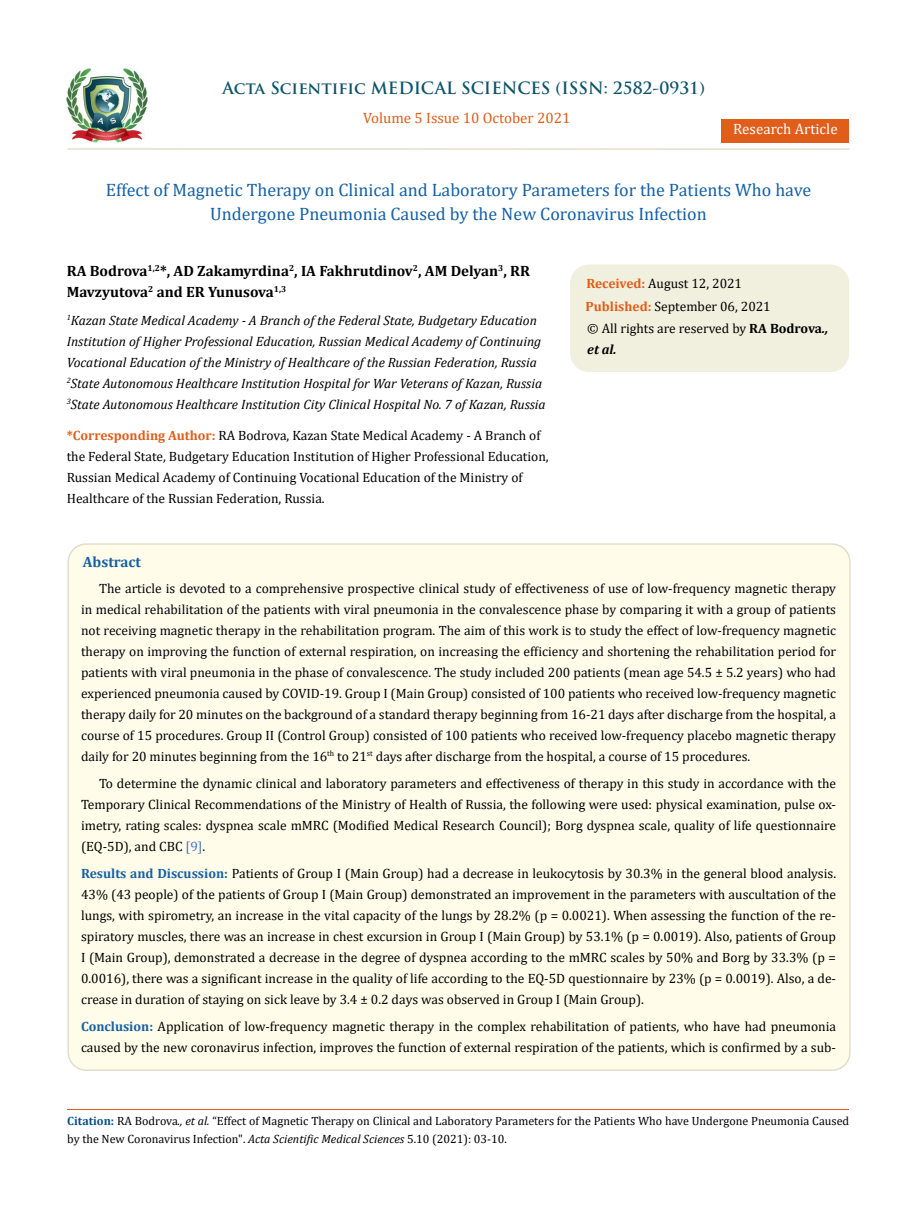
<style>
.page{position:relative;width:917px;height:1206px;background:#fff}
.page>*{position:absolute;margin:0;border:0;box-sizing:border-box;transform-origin:0 0}
.t1{font:18px/24px "Cambria";color:#1560a6;text-align:center}
.t2{font:700 16.5px "Trajan Pro";color:#0e546a}
.t3{font:700 15px/21px "Cambria";color:#000}
.t4{font:15px "Cambria";color:#e05d1a}
.t5{font:15px "Cambria";color:#fff}
.t6{font:700 15px "Cambria";color:#1560a6}
.t7{font:13.5px/21px "Cambria";color:#000}
.t8{font:13.5px/21px "Cambria";color:#00000a;text-align:justify}
.t9{font:italic 13.5px/21px "Cambria";color:#000}
.t10{font:12px/18px "Cambria";color:#000}
.s1{font-weight:700;color:#e05d1a}
.s2{font-weight:700}
.s3{font-weight:700;font-style:italic}
.s4{color:#4472c4}
.s5{font-weight:700;color:#1560a6}
.s6{font-weight:700;color:#035089}
.s7{font-style:italic}
</style>
<div class="page">
<img style="left:67px;top:68px;width:80px;height:74px">
<div style="left:721px;top:119px;width:128px;height:23px;background:#e05d1a"></div>
<div style="left:571px;top:265px;width:277px;height:106px;background:#f1f0de;border-radius:18px"></div>
<div style="left:570px;top:265px;width:279px;height:107px;border:2px solid #f1f0de;border-radius:18px"></div>
<div style="left:68px;top:544px;width:781px;height:526px;background:#fffde9;border-radius:18px"></div>
<hr style="left:67px;top:1109px;width:782px;height:1px;background:#e05d1a">
<hr style="left:67px;top:148px;width:782px;height:2px;background:#e0dfcd">
<p class="t2" style="left:222px;top:77px;width:484px">Acta Scientific MEDICAL SCIENCES (ISSN: 2582-0931)</p>
<p class="t4" style="left:363px;top:109px;width:209px">Volume 5 Issue 10 October 2021</p>
<p class="t5" style="left:733px;top:120px;width:106px">Research Article</p>
<h1 class="t1" style="left:106px;top:178px;width:707px">Effect of Magnetic Therapy on Clinical and Laboratory Parameters for the Patients Who have<br>Undergone Pneumonia Caused by the New Coronavirus Infection</h1>
<p class="t3" style="left:67px;top:260px;width:465px">RA Bodrova<sup>1,2</sup>*, AD Zakamyrdina<sup>2</sup>, IA Fakhrutdinov<sup>2</sup>, AM Delyan<sup>3</sup>, RR<br>Mavzyutova<sup>2</sup> and ER Yunusova<sup>1,3</sup></p>
<p class="t9" style="left:67px;top:309px;width:480px"><sup>1</sup>Kazan State Medical Academy - A Branch of the Federal State, Budgetary Education Institution of Higher Professional Education, Russian Medical Academy of Continuing Vocational Education of the Ministry of Healthcare of the Russian Federation, Russia <sup>2</sup>State Autonomous Healthcare Institution Hospital for War Veterans of Kazan, Russia <sup>3</sup>State Autonomous Healthcare Institution City Clinical Hospital No. 7 of Kazan, Russia</p>
<p class="t7" style="left:67px;top:425px;width:483px"><span class="s1">*Corresponding Author:</span> RA Bodrova, Kazan State Medical Academy - A Branch of the Federal State, Budgetary Education Institution of Higher Professional Education, Russian Medical Academy of Continuing Vocational Education of the Ministry of Healthcare of the Russian Federation, Russia.</p>
<p class="t7" style="left:585px;top:272px;width:187px;line-height:23px"><span class="s1">Received:</span> August 12, 2021<br><span class="s1">Published:</span> September 06, 2021</p>
<p class="t7" style="left:587px;top:318px;width:242px">© All rights are reserved by <span class="s2">RA Bodrova</span><span class="s3">., et al.</span></p>
<p class="t6" style="left:83px;top:552px;width:60px">Abstract</p>
<p class="t8" style="left:81px;top:578px;width:756px;text-indent:18px">The article is devoted to a comprehensive prospective clinical study of effectiveness of use of low-frequency magnetic therapy in medical rehabilitation of the patients with viral pneumonia in the convalescence phase by comparing it with a group of patients not receiving magnetic therapy in the rehabilitation program. The aim of this work is to study the effect of low-frequency magnetic therapy on improving the function of external respiration, on increasing the efficiency and shortening the rehabilitation period for patients with viral pneumonia in the phase of convalescence. The study included 200 patients (mean age 54.5 ± 5.2 years) who had experienced pneumonia caused by COVID-19. Group I (Main Group) consisted of 100 patients who received low-frequency magnetic therapy daily for 20 minutes on the background of a standard therapy beginning from 16-21 days after discharge from the hospital, a course of 15 procedures. Group II (Control Group) consisted of 100 patients who received low-frequency placebo magnetic therapy daily for 20 minutes beginning from the 16<sup>th</sup> to 21<sup>st</sup> days after discharge from the hospital, a course of 15 procedures.</p>
<p class="t7" style="left:81px;top:773px;width:756px;text-align:justify;text-indent:18px">To determine the dynamic clinical and laboratory parameters and effectiveness of therapy in this study in accordance with the Temporary Clinical Recommendations of the Ministry of Health of Russia, the following were used: physical examination, pulse ox&shy;imetry, rating scales: dyspnea scale mMRC (Modified Medical Research Council); Borg dyspnea scale, quality of life questionnaire (EQ-5D), and CBC <span class="s4">[9]</span>.</p>
<p class="t7" style="left:81px;top:863px;width:756px;text-align:justify"><span class="s5">Results and Discussion:</span> Patients of Group I (Main Group) had a decrease in leukocytosis by 30.3% in the general blood analysis.<br>43% (43 people) of the patients of Group I (Main Group) demonstrated an improvement in the parameters with auscultation of the lungs, with spirometry, an increase in the vital capacity of the lungs by 28.2% (p = 0.0021). When assessing the function of the re&shy;spiratory muscles, there was an increase in chest excursion in Group I (Main Group) by 53.1% (p = 0.0019). Also, patients of Group I (Main Group), demonstrated a decrease in the degree of dyspnea according to the mMRC scales by 50% and Borg by 33.3% (p = 0.0016), there was a significant increase in the quality of life according to the EQ-5D questionnaire by 23% (p = 0.0019). Also, a de&shy;crease in duration of staying on sick leave by 3.4 ± 0.2 days was observed in Group I (Main Group).</p>
<p class="t7" style="left:81px;top:1016px;width:756px"><span class="s5">Conclusion:</span> Application of low-frequency magnetic therapy in the complex rehabilitation of patients, who have had pneumonia caused by the new coronavirus infection, improves the function of external respiration of the patients, which is confirmed by a sub-</p>
<p class="t10" style="left:67px;top:1112px;width:783px"><span class="s6">Citation:</span> RA Bodrova<span class="s7">., et al.</span> “Effect of Magnetic Therapy on Clinical and Laboratory Parameters for the Patients Who have Undergone Pneumonia Caused by the New Coronavirus Infection". <span class="s7">Acta Scientific Medical Sciences</span> 5.10 (2021): 03-10.</p>
</div>
